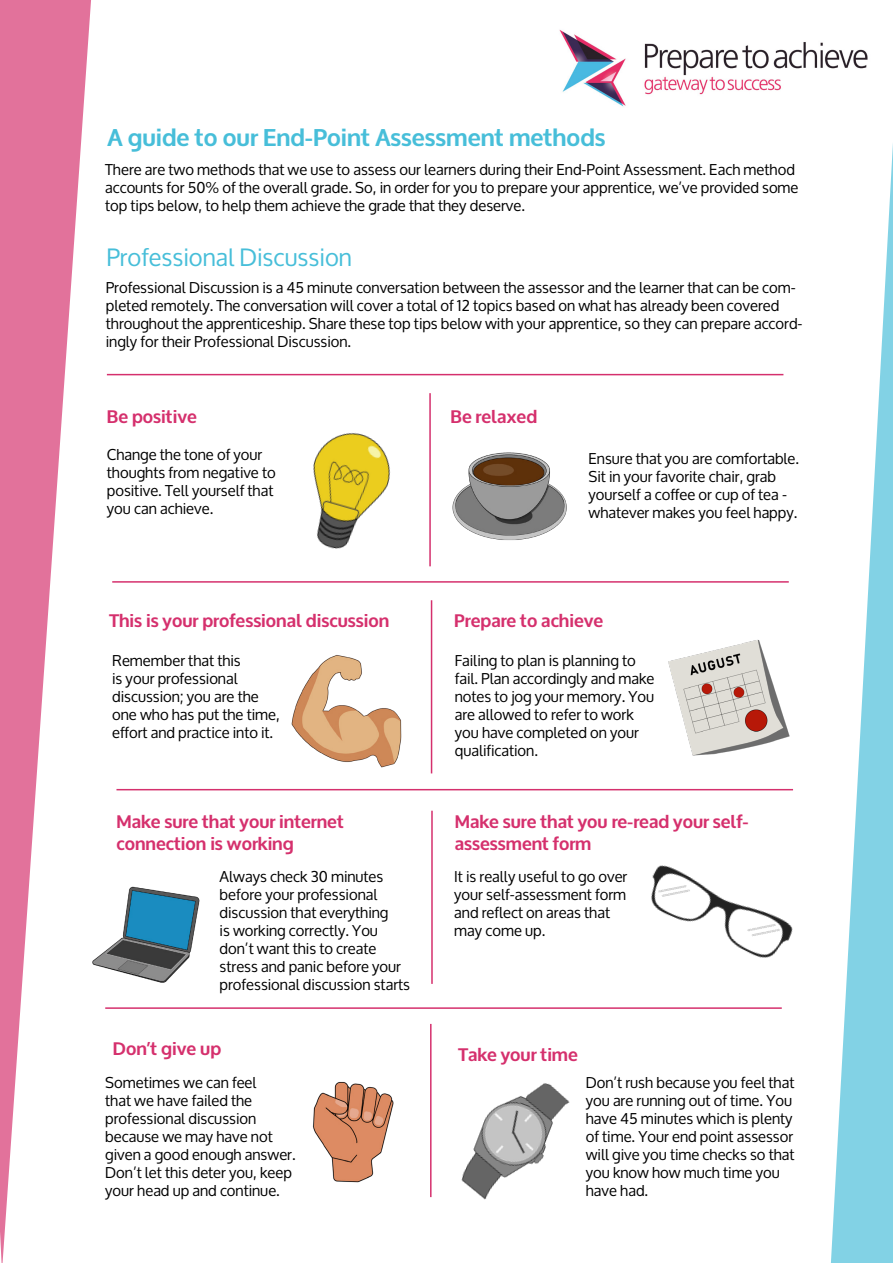
<style>
.page{position:relative;width:893px;height:1263px;background:#fff}
.page>*{position:absolute;margin:0;border:0;box-sizing:border-box;transform-origin:0 0}
.t1{font:700 24px "Oxygen";color:#47bed9}
.t2{font:24px "Oxygen";color:#47bed9}
.t3{font:700 18px/21.6px "Oxygen";color:#d5306d}
.t4{font:15px/18px "Oxygen";color:#000}
</style>
<div class="page">
<hr style="left:107px;top:374px;width:676px;height:1px;background:#d5306d">
<hr style="left:112px;top:581px;width:677px;height:2px;background:#d5306d">
<hr style="left:116px;top:789px;width:677px;height:1px;background:#d5306d">
<hr style="left:105px;top:1007px;width:677px;height:2px;background:#d5306d">
<hr style="left:431px;top:600px;width:1px;height:173px;background:#d5306d">
<hr style="left:431px;top:811px;width:2px;height:173px;background:#d5306d">
<hr style="left:430px;top:1024px;width:2px;height:173px;background:#d5306d">
<img style="left:478px;top:453px;width:89px;height:87px">
<img style="left:209px;top:393px;width:269px;height:220px">
<svg style="left:0;top:0;width:91px;height:1263px;fill:#e2729b"></svg>
<svg style="left:831px;top:143px;width:62px;height:1120px"></svg>
<img style="left:668px;top:639px;width:122px;height:117px">
<img style="left:81px;top:881px;width:119px;height:108px">
<img style="left:606px;top:815px;width:235px;height:209px">
<img style="left:430px;top:1042px;width:140px;height:158px">
<img style="left:313px;top:1066px;width:125px;height:131px">
<img style="left:291px;top:655px;width:111px;height:113px">
<img style="left:559px;top:30px;width:309px;height:77px">
<p class="t1" style="left:107px;top:123px;width:500px">A guide to our End-Point Assessment methods</p>
<p class="t4" style="left:105px;top:161px;width:695px">There are two methods that we use to assess our learners during their End-Point Assessment. Each method accounts for 50% of the overall grade. So, in order for you to prepare your apprentice, we’ve provided some top tips below, to help them achieve the grade that they deserve.</p>
<p class="t2" style="left:106px;top:244px;width:247px">Professional Discussion</p>
<p class="t4" style="left:106px;top:279px;width:698px">Professional Discussion is a 45 minute conversation between the assessor and the learner that can be com&shy;pleted remotely. The conversation will cover a total of 12 topics based on what has already been covered throughout the apprenticeship. Share these top tips below with your apprentice, so they can prepare accord&shy;ingly for their Professional Discussion.</p>
<p class="t3" style="left:107px;top:407px;width:91px">Be positive</p>
<p class="t3" style="left:450px;top:407px;width:88px">Be relaxed</p>
<p class="t4" style="left:107px;top:446px;width:170px">Change the tone of your thoughts from negative to positive. Tell yourself that you can achieve.</p>
<p class="t4" style="left:588px;top:450px;width:212px">Ensure that you are comfortable.<br>Sit in your favorite chair, grab yourself a coffee or cup of tea - whatever makes you feel happy.</p>
<p class="t3" style="left:109px;top:610px;width:281px">This is your professional discussion</p>
<p class="t4" style="left:112px;top:652px;width:169px">Remember that this<br>is your professional discussion; you are the one who has put the time, effort and practice into it.</p>
<p class="t3" style="left:116px;top:811px;width:229px">Make sure that your internet connection is working</p>
<p class="t4" style="left:220px;top:868px;width:192px">Always check 30 minutes before your professional discussion that everything<br>is working correctly. You don’t want this to create stress and panic before your professional discussion starts</p>
<p class="t3" style="left:454px;top:610px;width:151px">Prepare to achieve</p>
<p class="t4" style="left:455px;top:652px;width:201px">Failing to plan is planning to fail. Plan accordingly and make notes to jog your memory. You are allowed to refer to work you have completed on your qualification.</p>
<p class="t3" style="left:455px;top:811px;width:295px">Make sure that you re-read your self&shy;assessment form</p>
<p class="t4" style="left:454px;top:868px;width:175px">It is really useful to go over your self-assessment form and reflect on areas that may come up.</p>
<p class="t3" style="left:113px;top:1038px;width:110px">Don’t give up</p>
<p class="t3" style="left:458px;top:1044px;width:121px">Take your time</p>
<p class="t4" style="left:105px;top:1074px;width:192px">Sometimes we can feel<br>that we have failed the professional discussion because we may have not given a good enough answer.<br>Don’t let this deter you, keep your head up and continue.</p>
<p class="t4" style="left:586px;top:1074px;width:210px">Don’t rush because you feel that you are running out of time. You have 45 minutes which is plenty of time. Your end point assessor will give you time checks so that you know how much time you have had.</p>
</div>
